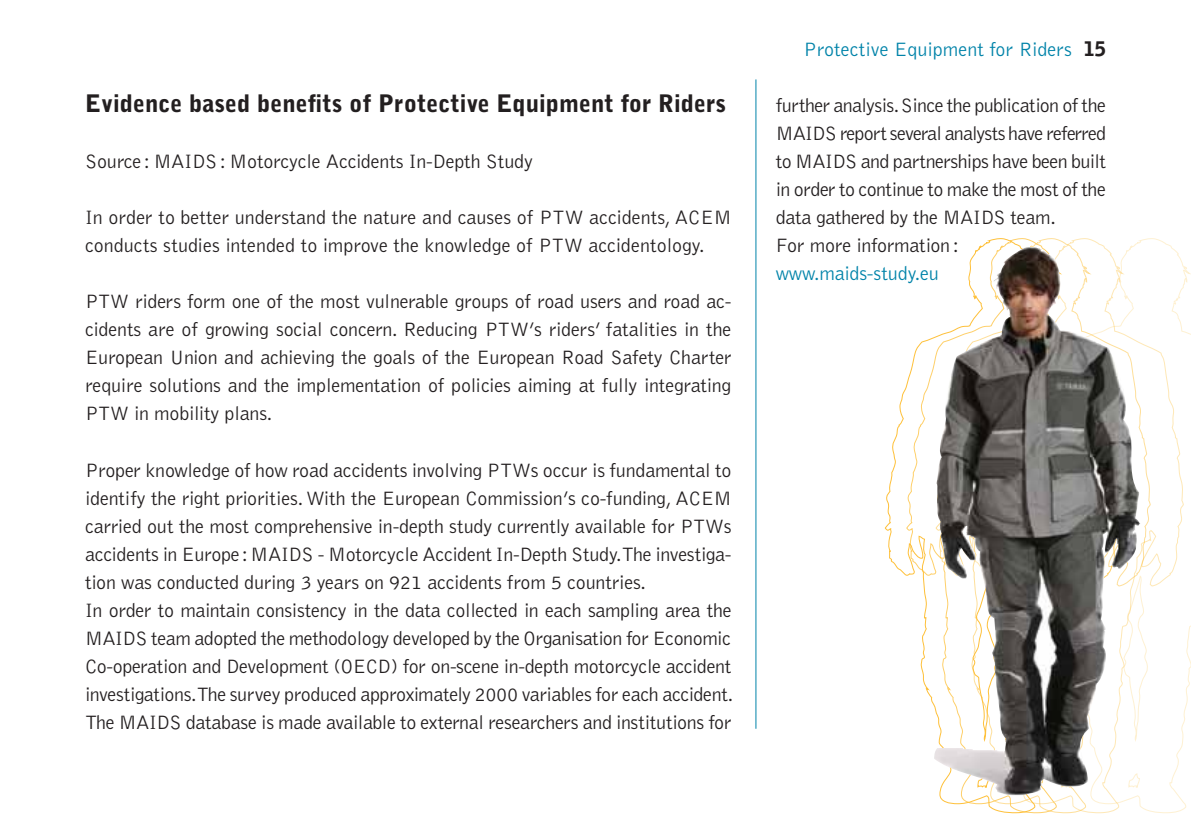
<style>
.page{position:relative;width:1191px;height:840px;background:#fff}
.page>*{position:absolute;margin:0;border:0;box-sizing:border-box;transform-origin:0 0}
.t1{font:900 24px "Bell Gothic Std";color:#231f20}
.t2{font:300 20px/28px "Bell Gothic Std";letter-spacing:-.02em;color:#231f20}
.t3{font:300 20px/28px "Bell Gothic Std";color:#231f20}
.t4{font:300 20px "Bell Gothic Std";color:#0083a9}
.s1{font-weight:900;color:#231f20}
</style>
<div class="page">
<hr style="left:755px;top:79px;width:1px;height:649px;background:#0083a9">
<svg style="left:905px;top:337px;width:29px;height:369px"></svg>
<svg style="left:1035px;top:238px;width:156px;height:575px"></svg>
<img style="left:934px;top:247px;width:206px;height:547px">
<p class="t1" style="left:85px;top:89px;width:642px">Evidence based benefits of Protective Equipment for Riders</p>
<p class="t2" style="left:85px;top:148px;width:449px">Source: MAIDS: Motorcycle Accidents In-Depth Study</p>
<p class="t3" style="left:85px;top:204px;width:648px">In order to better understand the nature and causes of PTW accidents, ACEM conducts studies intended to improve the knowledge of PTW accidentology.</p>
<p class="t2" style="left:85px;top:288px;width:648px;text-align:justify">PTW riders form one of the most vulnerable groups of road users and road ac&shy;cidents are of growing social concern. Reducing PTW’s riders’ fatalities in the European Union and achieving the goals of the European Road Safety Charter require solutions and the implementation of policies aiming at fully integrating PTW in mobility plans.</p>
<p class="t2" style="left:85px;top:456px;width:649px">Proper knowledge of how road accidents involving PTWs occur is fundamental to identify the right priorities. With the European Commission’s co-funding, ACEM carried out the most comprehensive in-depth study currently available for PTWs accidents in Europe: MAIDS - Motorcycle Accident In-Depth Study. The investiga&shy;tion was conducted during 3 years on 921 accidents from 5 countries.<br>In order to maintain consistency in the data collected in each sampling area the MAIDS team adopted the methodology developed by the Organisation for Economic Co-operation and Development (OECD) for on-scene in-depth motorcycle accident investigations.The survey produced approximately 2000 variables for each accident.<br>The MAIDS database is made available to external researchers and institutions for</p>
<p class="t4" style="left:803px;top:39px;width:304px">Protective Equipment for Riders <span class="s1">15</span></p>
<p class="t2" style="left:776px;top:92px;width:332px">further analysis. Since the publication of the MAIDS report several analysts have referred to MAIDS and partnerships have been built in order to continue to make the most of the data gathered by the MAIDS team.<br>For more information:</p>
<p class="t4" style="left:776px;top:263px;width:164px">www.maids-study.eu</p>
</div>
